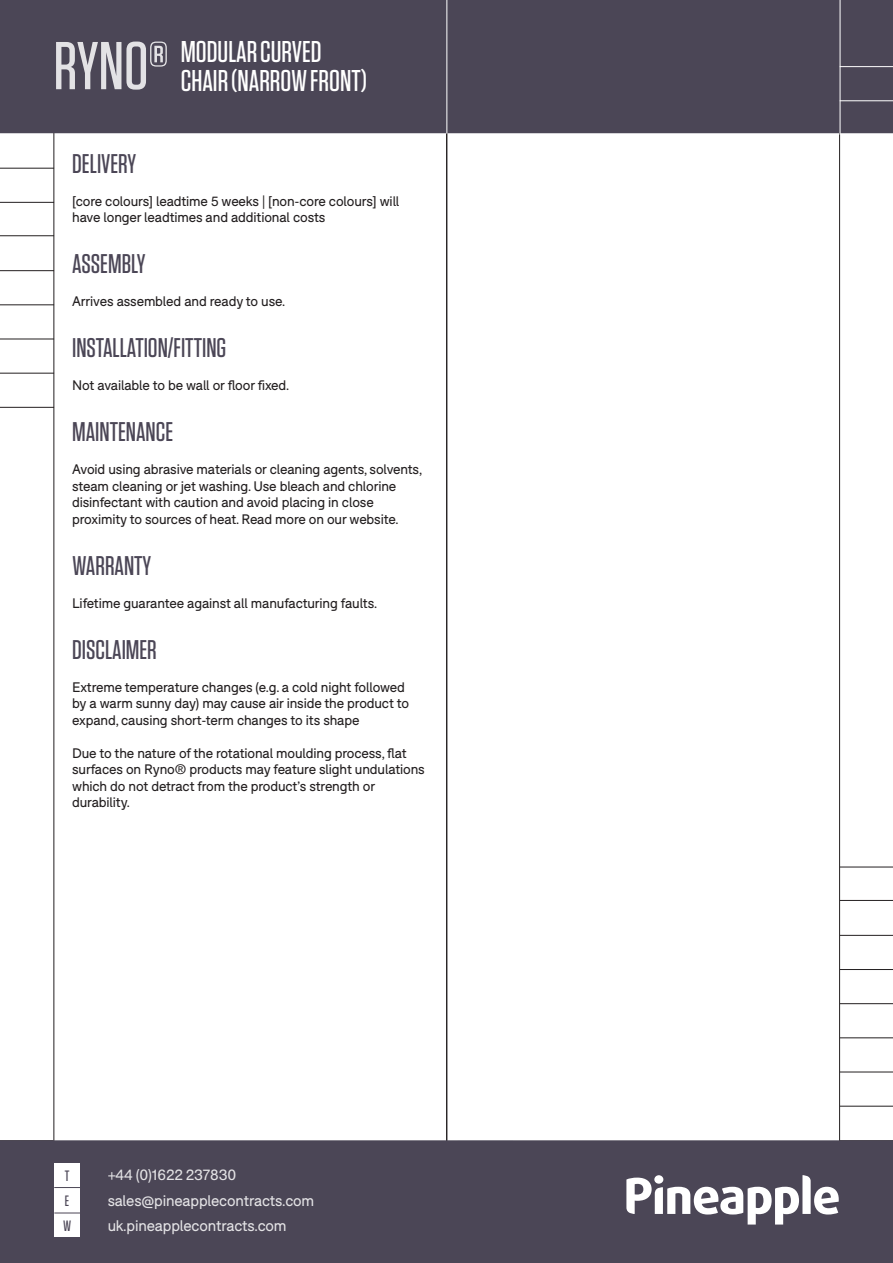
<style>
.page{position:relative;width:893px;height:1263px;background:#fff}
.page>*{position:absolute;margin:0;border:0;box-sizing:border-box;transform-origin:0 0}
.t1{font:500 67.5px "Tungsten";color:#fff}
.body_1_BLACK{font:500 30px "Tungsten";color:#fff}
.t2{font:500 27px "Tungsten";color:#4b4656}
.t3{font:15px "F37 Bolton";letter-spacing:-.01em;color:#fff}
.t4{font:500 15px "Tungsten";color:#4b4656}
.t5{font:13.5px/16.5px "F37 Bolton";letter-spacing:-.01em;color:#231f20}
</style>
<div class="page">
<div style="left:1px;top:1px;width:891px;height:131px;background:#4b4656"></div>
<div style="left:0;top:0;width:893px;height:133px;border:2px solid #4b4656"></div>
<div style="left:1px;top:1141px;width:891px;height:121px;background:#4b4656"></div>
<div style="left:0;top:1140px;width:893px;height:123px;border:2px solid #4b4656"></div>
<hr style="left:840px;top:867px;width:53px;height:1px;background:#231f20">
<hr style="left:840px;top:1003px;width:53px;height:1px;background:#231f20">
<hr style="left:840px;top:935px;width:53px;height:1px;background:#231f20">
<hr style="left:840px;top:1072px;width:53px;height:1px;background:#231f20">
<hr style="left:840px;top:1037px;width:53px;height:1px;background:#231f20">
<hr style="left:840px;top:969px;width:53px;height:1px;background:#231f20">
<hr style="left:840px;top:1106px;width:53px;height:1px;background:#231f20">
<hr style="left:840px;top:900px;width:53px;height:1px;background:#231f20">
<svg style="left:626px;top:1175px;width:213px;height:49px"></svg>
<div style="left:654px;top:1175px;width:9px;height:9px;background:#fff;border-radius:50%"></div>
<div style="left:54px;top:1162px;width:26px;height:25px;background:#fff"></div>
<div style="left:54px;top:1187px;width:26px;height:25px;background:#fff"></div>
<svg style="left:54px;top:1187px;width:26px;height:1px"></svg>
<hr style="left:840px;top:0;width:1px;height:135px;background:#fff">
<hr style="left:840px;top:66px;width:53px;height:1px;background:#fff">
<hr style="left:840px;top:100px;width:53px;height:1px;background:#fff">
<hr style="left:446px;top:0;width:1px;height:134px;background:#fff">
<hr style="left:0;top:202px;width:54px;height:1px;background:#231f20">
<hr style="left:0;top:339px;width:54px;height:1px;background:#231f20">
<hr style="left:0;top:270px;width:54px;height:1px;background:#231f20">
<hr style="left:0;top:407px;width:54px;height:1px;background:#231f20">
<hr style="left:0;top:373px;width:54px;height:1px;background:#231f20">
<hr style="left:0;top:304px;width:54px;height:1px;background:#231f20">
<hr style="left:0;top:168px;width:54px;height:1px;background:#231f20">
<hr style="left:0;top:235px;width:54px;height:1px;background:#231f20">
<div style="left:54px;top:1212px;width:26px;height:25px;background:#fff"></div>
<svg style="left:54px;top:1212px;width:26px;height:1px"></svg>
<h1 class="t1" style="left:53px;top:31px;width:116px">RYNO®</h1>
<p class="body_1_BLACK" style="left:181px;top:36px;width:142px">MODULAR CURVED</p>
<p class="body_1_BLACK" style="left:181px;top:64px;width:188px">CHAIR (NARROW FRONT)</p>
<p class="t2" style="left:72px;top:149px;width:66px">DELIVERY</p>
<p class="t5" style="left:72px;top:193px;width:329px">[core colours] leadtime 5 weeks | [non-core colours] will have longer leadtimes and additional costs</p>
<p class="t2" style="left:72px;top:250px;width:75px">ASSEMBLY</p>
<p class="t5" style="left:72px;top:293px;width:215px">Arrives assembled and ready to use.</p>
<p class="t2" style="left:72px;top:334px;width:156px">INSTALLATION/FITTING</p>
<p class="t5" style="left:72px;top:377px;width:219px">Not available to be wall or floor fixed.</p>
<p class="t2" style="left:72px;top:418px;width:102px">MAINTENANCE</p>
<p class="t5" style="left:72px;top:461px;width:352px">Avoid using abrasive materials or cleaning agents, solvents, steam cleaning or jet washing. Use bleach and chlorine disinfectant with caution and avoid placing in close proximity to sources of heat. Read more on our website.</p>
<p class="t2" style="left:72px;top:551px;width:80px">WARRANTY</p>
<p class="t5" style="left:72px;top:595px;width:307px">Lifetime guarantee against all manufacturing faults.</p>
<p class="t2" style="left:72px;top:635px;width:86px">DISCLAIMER</p>
<p class="t5" style="left:72px;top:679px;width:338px">Extreme temperature changes (e.g. a cold night followed by a warm sunny day) may cause air inside the product to expand, causing short-term changes to its shape</p>
<p class="t5" style="left:72px;top:745px;width:354px">Due to the nature of the rotational moulding process, flat surfaces on Ryno® products may feature slight undulations which do not detract from the product’s strength or durability.</p>
<p class="t4" style="left:65px;top:1168px;width:6px">T</p>
<p class="t3" style="left:107px;top:1166px;width:130px">+44 (0)1622 237830</p>
<p class="t4" style="left:65px;top:1193px;width:6px">E</p>
<p class="t3" style="left:107px;top:1191px;width:208px">sales@pineapplecontracts.com</p>
<p class="t4" style="left:63px;top:1218px;width:10px">W</p>
<p class="t3" style="left:107px;top:1217px;width:181px">uk.pineapplecontracts.com</p>
</div>
